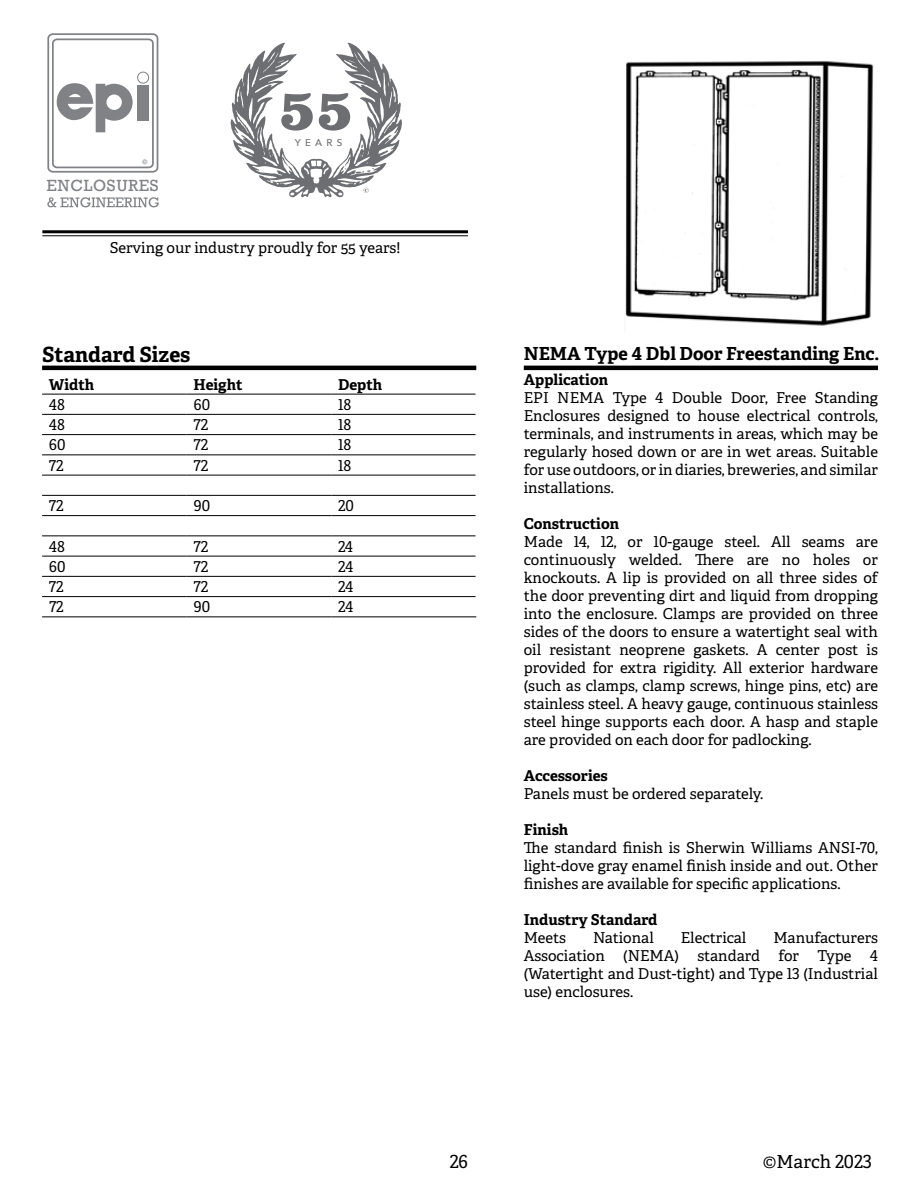
<style>
.page{position:relative;width:918px;height:1188px;background:#fff}
.page>*{position:absolute;margin:0;border:0;box-sizing:border-box;transform-origin:0 0}
.t1{font:700 expanded 58.05px "Clarendon URW";color:#6d6e71}
.t2{font:700 21px "Adelle";color:#000}
.t3{font:700 18px "Adelle";color:#000}
.t4{font:18px "Adelle";color:#000}
.t5{font:15.15px "Rockwell";letter-spacing:.04em;color:#808285}
.t6{font:15px/18px "Adelle";color:#000;text-align:justify}
.t7{font:700 15px "Adelle";color:#000}
.t8{font:500 9.75px "Avenir Next";color:#6d6e71}
.t9{font:6.15px "Rockwell";color:#808285}
</style>
<div class="page">
<hr style="left:42px;top:235px;width:426px;height:1px;background:#000">
<hr style="left:42px;top:230px;width:426px;height:3px;background:#000">
<hr style="left:42px;top:366px;width:434px;height:4px;background:#000">
<hr style="left:524px;top:366px;width:354px;height:4px;background:#000">
<div style="left:47px;top:33px;width:111px;height:140px;border:2px solid #808285;border-radius:5px"></div>
<div style="left:52px;top:38px;width:102px;height:130px;border:2px solid #808285;border-radius:4px"></div>
<svg style="left:57px;top:83px;width:76px;height:49px"></svg>
<div style="left:137px;top:85px;width:12px;height:36px;background:#808285"></div>
<div style="left:137px;top:72px;width:12px;height:12px;border:1px solid #808285;border-radius:50%"></div>
<svg style="left:47px;top:197px;width:112px;height:10px"></svg>
<svg style="left:231px;top:43px;width:171px;height:155px"></svg>
<img style="left:625px;top:61px;width:249px;height:265px">
<hr style="left:42px;top:414px;width:145px;height:1px;background:#000">
<hr style="left:187px;top:414px;width:144px;height:1px;background:#000">
<hr style="left:331px;top:414px;width:145px;height:1px;background:#000">
<hr style="left:42px;top:434px;width:145px;height:1px;background:#000">
<hr style="left:187px;top:434px;width:144px;height:1px;background:#000">
<hr style="left:331px;top:434px;width:145px;height:1px;background:#000">
<hr style="left:42px;top:455px;width:145px;height:1px;background:#000">
<hr style="left:187px;top:455px;width:144px;height:1px;background:#000">
<hr style="left:331px;top:455px;width:145px;height:1px;background:#000">
<hr style="left:42px;top:475px;width:145px;height:1px;background:#000">
<hr style="left:187px;top:475px;width:144px;height:1px;background:#000">
<hr style="left:331px;top:475px;width:145px;height:1px;background:#000">
<hr style="left:42px;top:495px;width:145px;height:1px;background:#000">
<hr style="left:187px;top:495px;width:144px;height:1px;background:#000">
<hr style="left:331px;top:495px;width:145px;height:1px;background:#000">
<hr style="left:42px;top:515px;width:145px;height:1px;background:#000">
<hr style="left:187px;top:515px;width:144px;height:1px;background:#000">
<hr style="left:331px;top:515px;width:145px;height:1px;background:#000">
<hr style="left:42px;top:536px;width:145px;height:1px;background:#000">
<hr style="left:187px;top:536px;width:144px;height:1px;background:#000">
<hr style="left:331px;top:536px;width:145px;height:1px;background:#000">
<hr style="left:42px;top:556px;width:145px;height:1px;background:#000">
<hr style="left:187px;top:556px;width:144px;height:1px;background:#000">
<hr style="left:331px;top:556px;width:145px;height:1px;background:#000">
<hr style="left:42px;top:576px;width:145px;height:1px;background:#000">
<hr style="left:187px;top:576px;width:144px;height:1px;background:#000">
<hr style="left:331px;top:576px;width:145px;height:1px;background:#000">
<hr style="left:42px;top:596px;width:145px;height:1px;background:#000">
<hr style="left:187px;top:596px;width:144px;height:1px;background:#000">
<hr style="left:331px;top:596px;width:145px;height:1px;background:#000">
<hr style="left:42px;top:617px;width:145px;height:1px;background:#000">
<hr style="left:187px;top:617px;width:144px;height:1px;background:#000">
<hr style="left:331px;top:617px;width:145px;height:1px;background:#000">
<hr style="left:42px;top:394px;width:145px;height:1px;background:#000">
<hr style="left:187px;top:394px;width:144px;height:1px;background:#000">
<hr style="left:331px;top:394px;width:145px;height:1px;background:#000">
<p class="t9" style="left:142px;top:158px;width:7px">©</p>
<p class="t5" style="left:47px;top:177px;width:113px">ENCLOSURES</p>
<h1 class="t1" style="left:279px;top:67px;width:76px">55</h1>
<p class="t8" style="left:295px;top:134px;width:49px">Y E A R S</p>
<p class="t6" style="left:110px;top:238px;width:292px">Serving our industry proudly for 55 years!</p>
<h2 class="t2" style="left:42px;top:339px;width:150px">Standard Sizes</h2>
<p class="t7" style="left:49px;top:373px;width:47px">Width</p>
<p class="t7" style="left:193px;top:373px;width:51px">Height</p>
<p class="t7" style="left:338px;top:373px;width:46px">Depth</p>
<p class="t6" style="left:49px;top:396px;width:17px">48</p>
<p class="t6" style="left:193px;top:396px;width:18px">60</p>
<p class="t6" style="left:338px;top:396px;width:15px">18</p>
<p class="t6" style="left:49px;top:416px;width:17px">48</p>
<p class="t6" style="left:194px;top:416px;width:16px">72</p>
<p class="t6" style="left:338px;top:416px;width:15px">18</p>
<p class="t6" style="left:49px;top:436px;width:18px">60</p>
<p class="t6" style="left:194px;top:436px;width:16px">72</p>
<p class="t6" style="left:338px;top:436px;width:15px">18</p>
<p class="t6" style="left:49px;top:457px;width:16px">72</p>
<p class="t6" style="left:194px;top:457px;width:16px">72</p>
<p class="t6" style="left:338px;top:457px;width:15px">18</p>
<p class="t6" style="left:49px;top:497px;width:16px">72</p>
<p class="t6" style="left:194px;top:497px;width:18px">90</p>
<p class="t6" style="left:338px;top:497px;width:17px">20</p>
<p class="t6" style="left:49px;top:538px;width:17px">48</p>
<p class="t6" style="left:194px;top:538px;width:16px">72</p>
<p class="t6" style="left:338px;top:538px;width:16px">24</p>
<p class="t6" style="left:49px;top:558px;width:18px">60</p>
<p class="t6" style="left:194px;top:558px;width:16px">72</p>
<p class="t6" style="left:338px;top:558px;width:16px">24</p>
<p class="t6" style="left:49px;top:578px;width:16px">72</p>
<p class="t6" style="left:194px;top:578px;width:16px">72</p>
<p class="t6" style="left:338px;top:578px;width:16px">24</p>
<p class="t6" style="left:49px;top:598px;width:16px">72</p>
<p class="t6" style="left:194px;top:598px;width:18px">90</p>
<p class="t6" style="left:338px;top:598px;width:16px">24</p>
<p class="t3" style="left:524px;top:340px;width:357px">NEMA Type 4 Dbl Door Freestanding Enc.</p>
<p class="t7" style="left:524px;top:369px;width:86px">Application</p>
<p class="t6" style="left:524px;top:389px;width:356px">EPI NEMA Type 4 Double Door, Free Standing Enclosures designed to house electrical controls, terminals, and instruments in areas, which may be regularly hosed down or are in wet areas. Suitable for use outdoors, or in diaries, breweries, and similar installations.</p>
<p class="t7" style="left:524px;top:513px;width:97px">Construction</p>
<p class="t6" style="left:524px;top:533px;width:356px">Made 14, 12, or 10-gauge steel. All seams are continuously welded. There are no holes or knockouts. A lip is provided on all three sides of the door preventing dirt and liquid from dropping into the enclosure. Clamps are provided on three sides of the doors to ensure a watertight seal with oil resistant neoprene gaskets. A center post is provided for extra rigidity. All exterior hardware (such as clamps, clamp screws, hinge pins, etc) are stainless steel. A heavy gauge, continuous stainless steel hinge supports each door. A hasp and staple are provided on each door for padlocking.</p>
<p class="t7" style="left:524px;top:765px;width:86px">Accessories</p>
<p class="t6" style="left:524px;top:785px;width:241px">Panels must be ordered separately.</p>
<p class="t7" style="left:524px;top:819px;width:46px">Finish</p>
<p class="t6" style="left:524px;top:839px;width:356px">The standard finish is Sherwin Williams ANSI-70, light-dove gray enamel finish inside and out. Other finishes are available for specific applications.</p>
<p class="t7" style="left:524px;top:909px;width:135px">Industry Standard</p>
<p class="t6" style="left:524px;top:929px;width:44px">Meets</p>
<p class="t6" style="left:593px;top:929px;width:62px">National</p>
<p class="t6" style="left:681px;top:929px;width:67px">Electrical</p>
<p class="t6" style="left:524px;top:929px;width:356px;text-indent:250px">Manufacturers Association (NEMA) standard for Type 4 (Watertight and Dust-tight) and Type 13 (Industrial use) enclosures.</p>
<p class="t4" style="left:450px;top:1151px;width:20px">26</p>
<p class="t4" style="left:763px;top:1151px;width:111px">©March 2023</p>
</div>
